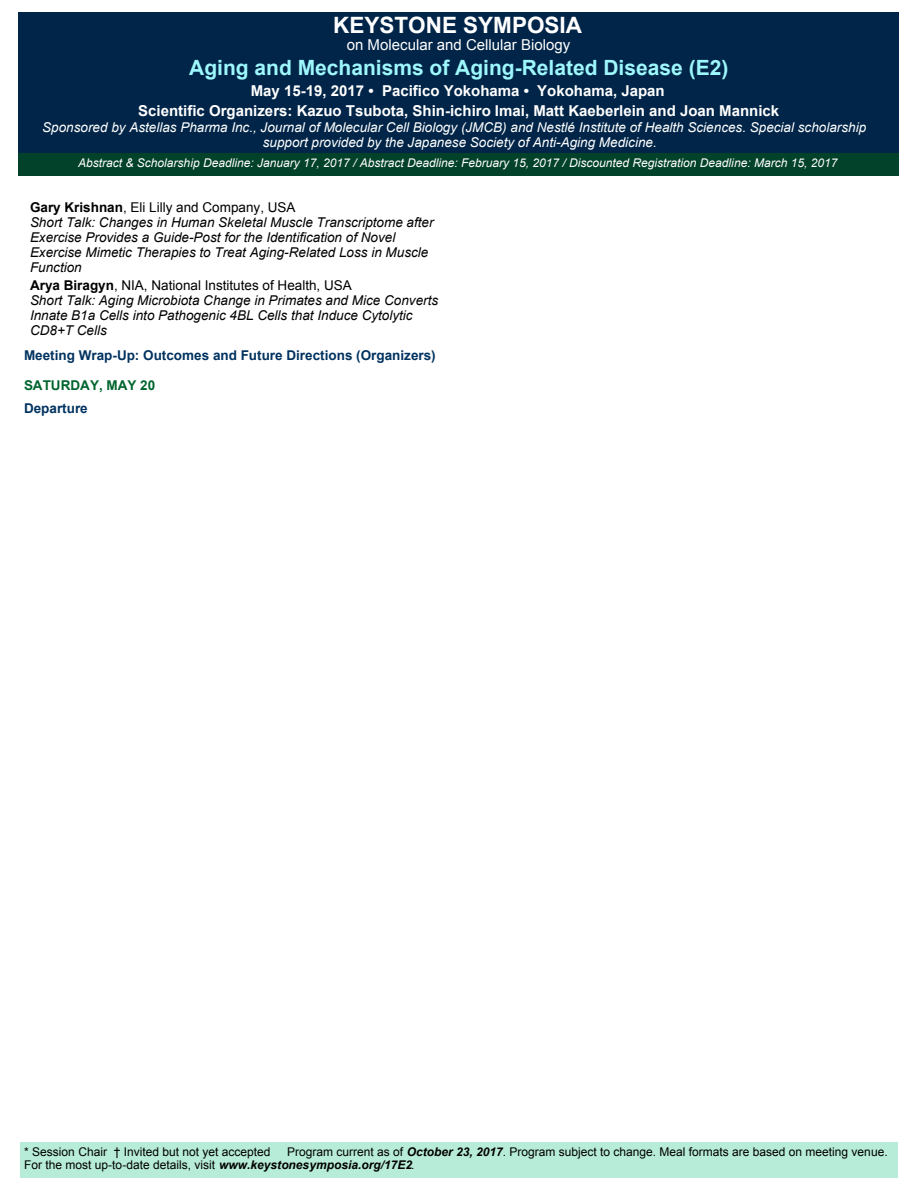
<style>
.page{position:relative;width:918px;height:1188px;background:#fff}
.page>*{position:absolute;margin:0;border:0;box-sizing:border-box;transform-origin:0 0}
.t1{font:700 22.5px "Arial";color:#fff}
.t2{font:700 21px "Arial";color:#9df7fd}
.t3{font:700 15px/19.5px "Arial";color:#fff;text-align:center}
.t4{font:15px "Arial";color:#fff}
.t5{font:italic 13.5px/15px "Arial";color:#000}
.t6{font:italic 13.5px/15px "Arial";color:#fff}
.t7{font:700 13.5px "Arial";color:#003260}
.t8{font:700 13.5px "Arial";color:#00652e}
.t9{font:12px/13.5px "Arial";color:#000}
.t10{font:italic 12px "Arial";color:#fff}
.s1{font-weight:700;font-style:normal}
.s2{font-style:normal}
.s3{font-weight:700;font-style:italic}
</style>
<div class="page">
<div style="left:20px;top:1142px;width:877px;height:36px;background:#b7ecd8"></div>
<div style="left:18px;top:12px;width:881px;height:141px;background:#012548"></div>
<div style="left:18px;top:153px;width:881px;height:23px;background:#02412a"></div>
<h1 class="t1" style="left:333px;top:17px;width:250px">KEYSTONE SYMPOSIA</h1>
<p class="t4" style="left:347px;top:39px;width:225px">on Molecular and Cellular Biology</p>
<h2 class="t2" style="left:189px;top:60px;width:541px">Aging and Mechanisms of Aging-Related Disease (E2)</h2>
<p class="t3" style="left:138px;top:82px;width:642px">May 15-19, 2017 • Pacifico Yokohama • Yokohama, Japan<br>Scientific Organizers: Kazuo Tsubota, Shin-ichiro Imai, Matt Kaeberlein and Joan Mannick</p>
<p class="t6" style="left:263px;top:121px;width:605px;text-indent:-220px">Sponsored by Astellas Pharma Inc., Journal of Molecular Cell Biology (JMCB) and Nestlé Institute of Health Sciences. Special scholarship support provided by the Japanese Society of Anti-Aging Medicine.</p>
<p class="t10" style="left:78px;top:158px;width:761px">Abstract &amp; Scholarship Deadline: January 17, 2017 / Abstract Deadline: February 15, 2017 / Discounted Registration Deadline: March 15, 2017</p>
<p class="t5" style="left:30px;top:200px;width:405px"><span class="s1">Gary Krishnan</span><span class="s2">, Eli Lilly and Company, USA<br></span>Short Talk: Changes in Human Skeletal Muscle Transcriptome after Exercise Provides a Guide-Post for the Identification of Novel Exercise Mimetic Therapies to Treat Aging-Related Loss in Muscle Function</p>
<p class="t5" style="left:30px;top:278px;width:410px"><span class="s1">Arya Biragyn</span><span class="s2">, NIA, National Institutes of Health, USA<br></span>Short Talk: Aging Microbiota Change in Primates and Mice Converts Innate B1a Cells into Pathogenic 4BL Cells that Induce Cytolytic CD8+T Cells</p>
<p class="t7" style="left:24px;top:350px;width:413px">Meeting Wrap-Up: Outcomes and Future Directions (Organizers)</p>
<p class="t8" style="left:24px;top:380px;width:133px">SATURDAY, MAY 20</p>
<p class="t7" style="left:24px;top:403px;width:65px">Departure</p>
<p class="t9" style="left:24px;top:1146px;width:248px">* Session Chair † Invited but not yet accepted</p>
<p class="t9" style="left:24px;top:1146px;width:865px;text-indent:263px">Program current as of <span class="s3">October 23, 2017</span>. Program subject to change. Meal formats are based on meeting venue.<br>For the most up-to-date details, visit <span class="s3">www.keystonesymposia.org/17E2</span>.</p>
</div>
